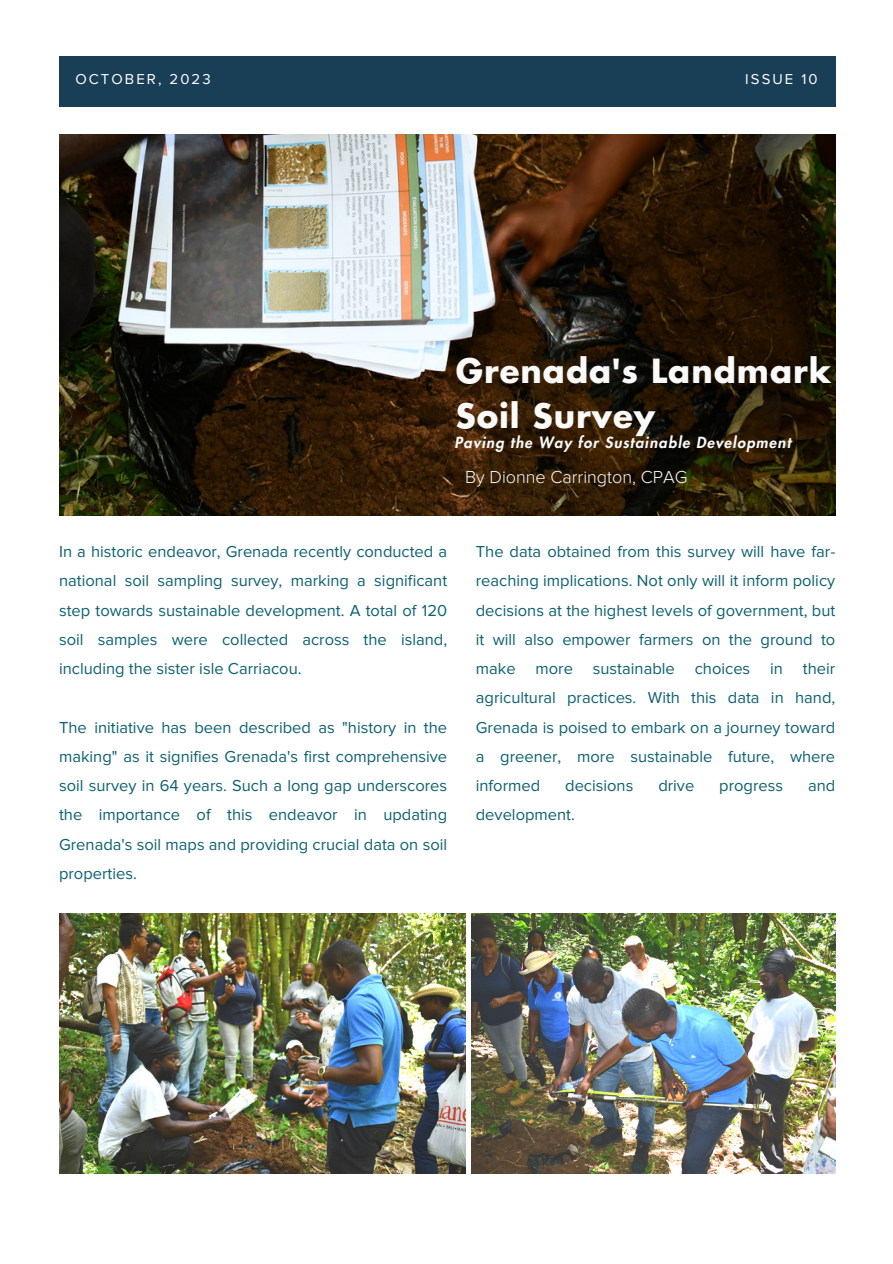
<style>
.page{position:relative;width:893px;height:1264px;background:#fff}
.page>*{position:absolute;margin:0;border:0;box-sizing:border-box;transform-origin:0 0}
.t1{font:700 32.4px/45.2px "Futura LT Pro";letter-spacing:.03em;color:#fafafa}
.t2{font:300 18px "Proxima Nova";color:#fafafa}
.t3{font:16.5px/29.2px "Proxima Nova";color:#0e6171;text-align:justify}
.t4{font:italic 800 15px "Futura LT Pro";letter-spacing:.07em;color:#fafafa}
.t5{font:14.85px "Proxima Nova";letter-spacing:.14em;color:#fff}
</style>
<div class="page">
<div style="left:59px;top:56px;width:776px;height:51px;background:#193f57"></div>
<img style="left:59px;top:134px;width:776px;height:381px">
<img style="left:59px;top:913px;width:406px;height:260px">
<img style="left:472px;top:913px;width:363px;height:260px">
<p class="t5" style="left:75px;top:73px;width:137px">OCTOBER, 2023</p>
<p class="t5" style="left:745px;top:73px;width:74px">ISSUE 10</p>
<p class="t1" style="left:455px;top:350px;width:377px">Grenada's Landmark<br>Soil Survey</p>
<p class="t4" style="left:454px;top:436px;width:337px">Paving the Way for Sustainable Development</p>
<p class="t2" style="left:465px;top:469px;width:224px">By Dionne Carrington, CPAG</p>
<p class="t3" style="left:59px;top:537px;width:389px">In a historic endeavor, Grenada recently conducted a national soil sampling survey, marking a significant step towards sustainable development. A total of 120 soil samples were collected across the island, including the sister isle Carriacou.</p>
<p class="t3" style="left:59px;top:713px;width:389px">The initiative has been described as "history in the making" as it signifies Grenada's first comprehensive soil survey in 64 years. Such a long gap underscores the importance of this endeavor in updating Grenada's soil maps and providing crucial data on soil properties.</p>
<p class="t3" style="left:476px;top:537px;width:361px">The data obtained from this survey will have far&shy;reaching implications. Not only will it inform policy decisions at the highest levels of government, but it will also empower farmers on the ground to make more sustainable choices in their agricultural practices. With this data in hand, Grenada is poised to embark on a journey toward a greener, more sustainable future, where informed</p>
<p class="t3" style="left:565px;top:771px;width:70px">decisions</p>
<p class="t3" style="left:658px;top:771px;width:37px">drive</p>
<p class="t3" style="left:719px;top:771px;width:65px">progress</p>
<p class="t3" style="left:807px;top:771px;width:29px">and</p>
<p class="t3" style="left:476px;top:800px;width:100px">development.</p>
</div>
